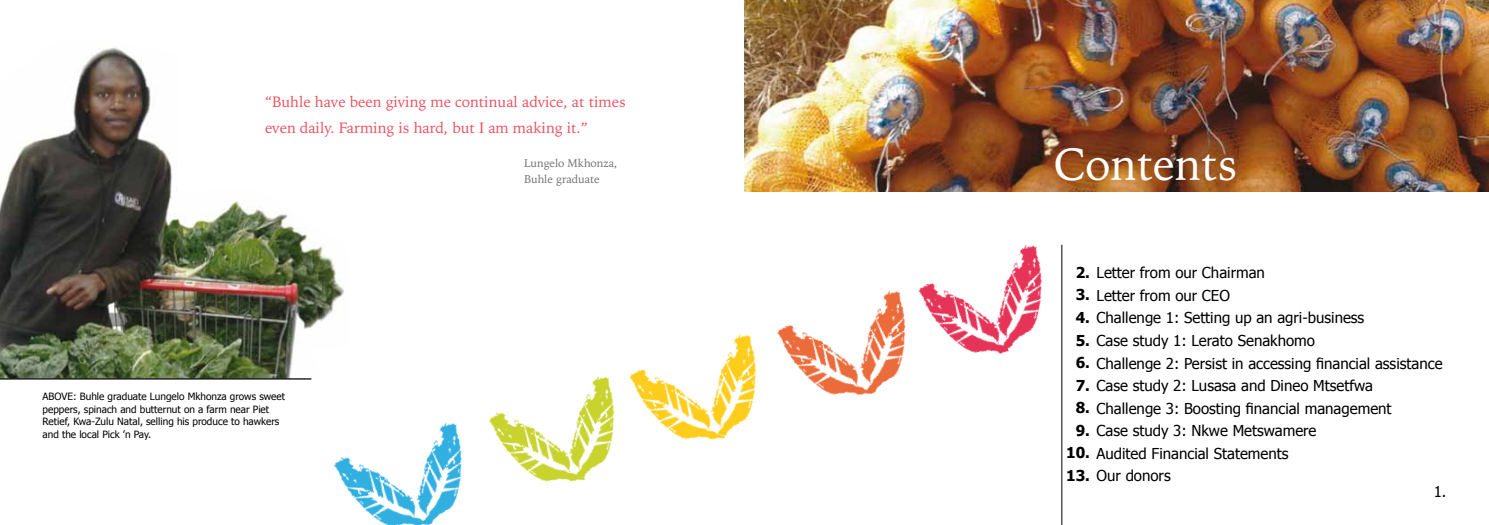
<style>
.page{position:relative;width:1489px;height:525px;background:#fff}
.page>*{position:absolute;margin:0;border:0;box-sizing:border-box;transform-origin:0 0}
.t1{font:45px "Iowan Old Style BT";color:#fff}
.t2{font:15px "Tahoma";color:#000}
.t3{font:15px/26.2px "Iowan Old Style BT";color:#e8525f}
.t4{font:11.25px/16.2px "Iowan Old Style BT";color:#707172}
.t5{font:10px/12.5px "Tahoma";color:#000}
.s1{font-weight:700}
</style>
<div class="page">
<img style="left:0;top:47px;width:344px;height:331px">
<img style="left:744px;top:0;width:744px;height:191px">
<hr style="left:1061px;top:244px;width:1px;height:280px;background:#000">
<img style="left:334px;top:457px;width:59px;height:67px">
<img style="left:393px;top:422px;width:69px;height:102px">
<img style="left:489px;top:412px;width:56px;height:69px">
<img style="left:545px;top:376px;width:70px;height:106px">
<img style="left:629px;top:369px;width:58px;height:71px">
<img style="left:687px;top:334px;width:69px;height:106px">
<img style="left:777px;top:325px;width:59px;height:70px">
<img style="left:836px;top:290px;width:70px;height:105px">
<img style="left:918px;top:283px;width:56px;height:70px">
<img style="left:974px;top:244px;width:89px;height:117px">
<hr style="left:0;top:378px;width:311px;height:1px;background:#000">
<p class="t3" style="left:265px;top:89px;width:362px">“Buhle have been giving me continual advice, at times even daily. Farming is hard, but I am making it.”</p>
<p class="t4" style="left:524px;top:155px;width:95px">Lungelo Mkhonza,<br>Buhle graduate</p>
<p class="t5" style="left:43px;top:389px;width:244px">ABOVE: Buhle graduate Lungelo Mkhonza grows sweet peppers, spinach and butternut on a farm near Piet Retief, Kwa-Zulu Natal, selling his produce to hawkers and the local Pick ’n Pay.</p>
<h1 class="t1" style="left:1053px;top:136px;width:185px">Contents</h1>
<p class="t2" style="left:1075px;top:263px;width:191px"><span class="s1">2.</span> Letter from our Chairman</p>
<p class="t2" style="left:1075px;top:285px;width:156px"><span class="s1">3.</span> Letter from our CEO</p>
<p class="t2" style="left:1075px;top:308px;width:290px"><span class="s1">4.</span> Challenge 1: Setting up an agri-business</p>
<p class="t2" style="left:1075px;top:330px;width:241px"><span class="s1">5.</span> Case study 1: Lerato Senakhomo</p>
<p class="t2" style="left:1075px;top:353px;width:368px"><span class="s1">6.</span> Challenge 2: Persist in accessing financial assistance</p>
<p class="t2" style="left:1075px;top:375px;width:299px"><span class="s1">7.</span> Case study 2: Lusasa and Dineo Mtsetfwa</p>
<p class="t2" style="left:1075px;top:398px;width:317px"><span class="s1">8.</span> Challenge 3: Boosting financial management</p>
<p class="t2" style="left:1075px;top:420px;width:242px"><span class="s1">9.</span> Case study 3: Nkwe Metswamere</p>
<p class="t2" style="left:1066px;top:443px;width:224px"><span class="s1">10.</span> Audited Financial Statements</p>
<p class="t2" style="left:1066px;top:465px;width:106px"><span class="s1">13.</span> Our donors</p>
<p class="t2" style="left:1433px;top:481px;width:14px">1.</p>
</div>
